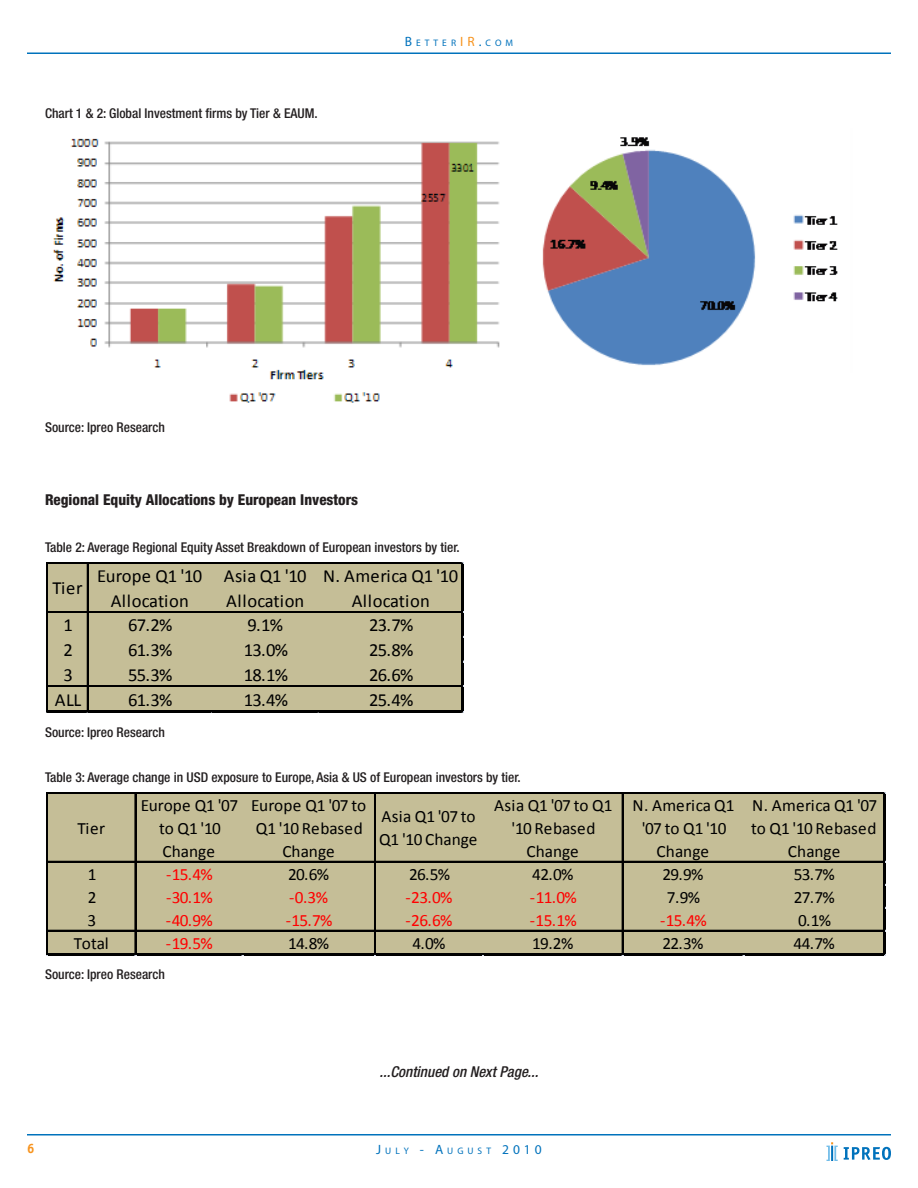
<style>
.page{position:relative;width:918px;height:1188px;background:#fff}
.page>*{position:absolute;margin:0;border:0;box-sizing:border-box;transform-origin:0 0}
.t1{font:18.6px/24.8px "Calibri";color:#000;text-align:center}
.t2{font:17.25px/23px "Calibri";letter-spacing:-.005em;color:#000;text-align:center}
.t3{font:17.25px "Calibri";letter-spacing:-.04em;color:#f00}
.paraHeader{font:800 condensed 15px "Helvetica Neue LT Pro";color:#231f20}
.paraHeader-2{font:italic 500 condensed 15px "Helvetica Neue LT Pro";color:#231f20}
.paraHeader-3{font:500 condensed 13.5px "Helvetica Neue LT Pro";color:#231f20}
.t4{font:700 13.5px "Officina Sans ITC Std";color:#f7931d}
.t5{font:9.45px "Myriad Pro";letter-spacing:.43em;color:#0072bc}
.s1{font-size:13.5px}
.s2{font-size:13.5px;color:#f7931d}
</style>
<div class="page">
<hr style="left:27px;top:1134px;width:864px;height:2px;background:#0072bc">
<hr style="left:27px;top:52px;width:864px;height:2px;background:#0072bc">
<svg style="left:844px;top:1147px;width:47px;height:13px"></svg>
<svg style="left:826px;top:1142px;width:12px;height:19px"></svg>
<div style="left:47px;top:563px;width:417px;height:150px;background:#c5be97"></div>
<hr style="left:47px;top:562px;width:417px;height:1px;background:#000">
<hr style="left:47px;top:611px;width:414px;height:1px;background:#000">
<hr style="left:47px;top:612px;width:414px;height:1px;background:#000">
<hr style="left:47px;top:686px;width:414px;height:1px;background:#000">
<hr style="left:46px;top:562px;width:1px;height:151px;background:#000">
<hr style="left:87px;top:563px;width:1px;height:147px;background:#000">
<hr style="left:47px;top:710px;width:417px;height:3px;background:#000">
<hr style="left:461px;top:563px;width:3px;height:150px;background:#000">
<div style="left:47px;top:793px;width:839px;height:162px;background:#c5be97"></div>
<hr style="left:47px;top:792px;width:839px;height:1px;background:#000">
<hr style="left:47px;top:861px;width:837px;height:1px;background:#000">
<hr style="left:47px;top:930px;width:837px;height:1px;background:#000">
<hr style="left:46px;top:792px;width:1px;height:163px;background:#000">
<hr style="left:135px;top:793px;width:1px;height:160px;background:#000">
<hr style="left:374px;top:793px;width:2px;height:160px;background:#000">
<hr style="left:622px;top:793px;width:1px;height:160px;background:#000">
<hr style="left:47px;top:953px;width:839px;height:2px;background:#000">
<hr style="left:884px;top:793px;width:2px;height:162px;background:#000">
<img style="left:52px;top:138px;width:448px;height:265px">
<img style="left:542px;top:137px;width:296px;height:229px">
<p class="paraHeader-3" style="left:45px;top:105px;width:274px">Chart 1 &amp; 2: Global Investment firms by Tier &amp; EAUM.</p>
<p class="t5" style="left:405px;top:37px;width:110px"><span class="s1">B</span>ETTER<span class="s2">IR</span><span class="s1">.</span>COM</p>
<p class="paraHeader-3" style="left:45px;top:419px;width:121px">Source: Ipreo Research</p>
<p class="paraHeader" style="left:45px;top:490px;width:315px">Regional Equity Allocations by European Investors</p>
<p class="paraHeader-3" style="left:45px;top:539px;width:416px">Table 2: Average Regional Equity Asset Breakdown of European investors by tier.</p>
<p class="t1" style="left:52px;top:575px;width:32px">Tier</p>
<p class="t1" style="left:97px;top:563px;width:107px">Europe Q1 '10<br>Allocation</p>
<p class="t1" style="left:224px;top:563px;width:84px;text-align:left">Asia Q1 '10<br>Allocation</p>
<p class="t1" style="left:323px;top:563px;width:136px">N. America Q1 '10<br>Allocation</p>
<p class="t1" style="left:64px;top:612px;width:11px">1</p>
<p class="t1" style="left:128px;top:612px;width:46px">67.2%</p>
<p class="t1" style="left:247px;top:612px;width:37px">9.1%</p>
<p class="t1" style="left:369px;top:612px;width:46px">23.7%</p>
<p class="t1" style="left:64px;top:637px;width:11px">2</p>
<p class="t1" style="left:128px;top:637px;width:46px">61.3%</p>
<p class="t1" style="left:244px;top:637px;width:46px">13.0%</p>
<p class="t1" style="left:369px;top:637px;width:46px">25.8%</p>
<p class="t1" style="left:64px;top:661px;width:11px">3</p>
<p class="t1" style="left:128px;top:661px;width:46px">55.3%</p>
<p class="t1" style="left:244px;top:661px;width:46px">18.1%</p>
<p class="t1" style="left:369px;top:661px;width:46px">26.6%</p>
<p class="t1" style="left:55px;top:686px;width:28px">ALL</p>
<p class="t1" style="left:128px;top:686px;width:46px">61.3%</p>
<p class="t1" style="left:244px;top:686px;width:46px">13.4%</p>
<p class="t1" style="left:369px;top:686px;width:46px">25.4%</p>
<p class="paraHeader-3" style="left:45px;top:724px;width:121px">Source: Ipreo Research</p>
<p class="paraHeader-3" style="left:45px;top:769px;width:477px">Table 3: Average change in USD exposure to Europe, Asia &amp; US of European investors by tier.</p>
<p class="t2" style="left:77px;top:816px;width:29px">Tier</p>
<p class="t2" style="left:141px;top:793px;width:99px">Europe Q1 '07 to Q1 '10<br>Change</p>
<p class="t2" style="left:251px;top:793px;width:117px">Europe Q1 '07 to<br>Q1 '10 Rebased<br>Change</p>
<p class="t2" style="left:379px;top:804px;width:100px;text-align:left">Asia Q1 '07 to<br>Q1 '10 Change</p>
<p class="t2" style="left:494px;top:793px;width:120px">Asia Q1 '07 to Q1 '10 Rebased<br>Change</p>
<p class="t2" style="left:632px;top:793px;width:104px">N. America Q1 '07 to Q1 '10<br>Change</p>
<p class="t2" style="left:751px;top:793px;width:128px">N. America Q1 '07 to Q1 '10 Rebased<br>Change</p>
<p class="t2" style="left:88px;top:862px;width:10px">1</p>
<p class="t3" style="left:166px;top:863px;width:48px">-15.4%</p>
<p class="t2" style="left:288px;top:862px;width:43px">20.6%</p>
<p class="t2" style="left:409px;top:862px;width:43px">26.5%</p>
<p class="t2" style="left:532px;top:862px;width:43px">42.0%</p>
<p class="t2" style="left:662px;top:862px;width:43px">29.9%</p>
<p class="t2" style="left:794px;top:862px;width:43px">53.7%</p>
<p class="t2" style="left:88px;top:885px;width:10px">2</p>
<p class="t3" style="left:166px;top:886px;width:48px">-30.1%</p>
<p class="t3" style="left:289px;top:886px;width:40px">-0.3%</p>
<p class="t3" style="left:406px;top:886px;width:48px">-23.0%</p>
<p class="t3" style="left:530px;top:886px;width:48px">-11.0%</p>
<p class="t2" style="left:667px;top:885px;width:35px">7.9%</p>
<p class="t2" style="left:794px;top:885px;width:43px">27.7%</p>
<p class="t2" style="left:88px;top:908px;width:10px">3</p>
<p class="t3" style="left:166px;top:909px;width:48px">-40.9%</p>
<p class="t3" style="left:286px;top:909px;width:48px">-15.7%</p>
<p class="t3" style="left:406px;top:909px;width:48px">-26.6%</p>
<p class="t3" style="left:530px;top:909px;width:48px">-15.1%</p>
<p class="t3" style="left:660px;top:909px;width:48px">-15.4%</p>
<p class="t2" style="left:798px;top:908px;width:35px">0.1%</p>
<p class="t2" style="left:74px;top:931px;width:37px">Total</p>
<p class="t3" style="left:166px;top:932px;width:48px">-19.5%</p>
<p class="t2" style="left:288px;top:931px;width:43px">14.8%</p>
<p class="t2" style="left:412px;top:931px;width:35px">4.0%</p>
<p class="t2" style="left:532px;top:931px;width:43px">19.2%</p>
<p class="t2" style="left:662px;top:931px;width:43px">22.3%</p>
<p class="t2" style="left:794px;top:931px;width:43px">44.7%</p>
<p class="paraHeader-3" style="left:45px;top:966px;width:121px">Source: Ipreo Research</p>
<p class="paraHeader-2" style="left:380px;top:1063px;width:160px">...Continued on Next Page...</p>
<p class="t4" style="left:27px;top:1141px;width:9px">6</p>
<p class="t5" style="left:376px;top:1145px;width:167px"><span class="s1">J</span>ULY <span class="s1">- A</span>UGUST <span class="s1">2010</span></p>
</div>
